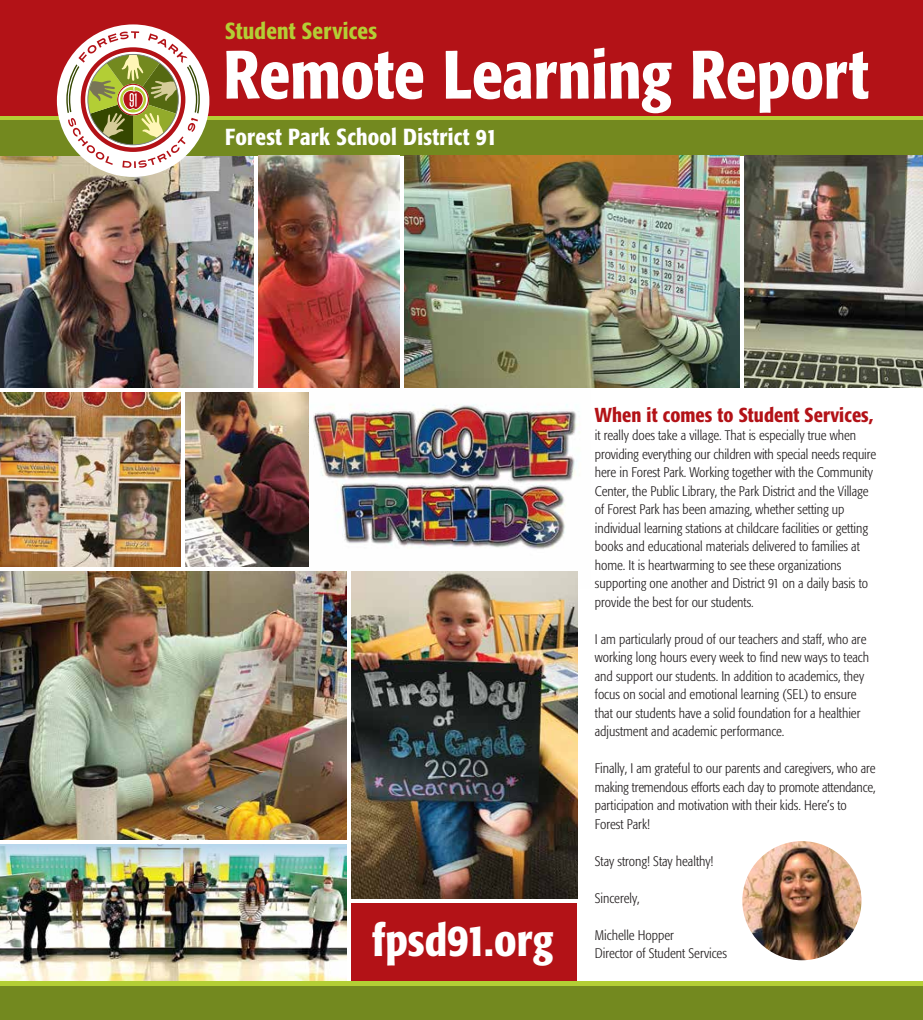
<style>
.page{position:relative;width:923px;height:1020px;background:#fff}
.page>*{position:absolute;margin:0;border:0;box-sizing:border-box;transform-origin:0 0}
.t1{font:500 condensed 67.5px "Formata";letter-spacing:-.005em;color:#fff}
.t2{font:500 condensed 45px "Formata";color:#fff}
.t3{font:500 condensed 23px "Formata";letter-spacing:.01em;color:#fff}
.t4{font:500 condensed 23px "Formata";letter-spacing:.01em;color:#b3ce35}
.t5{font:500 condensed 20px "Formata";letter-spacing:.005em;color:#b31217}
.t6{font:300 condensed 13.75px/18.5px "Formata";color:#231f20}
</style>
<div class="page">
<img style="left:307px;top:375px;width:273px;height:213px">
<img style="left:0;top:899px;width:346px;height:82px">
<img style="left:0;top:845px;width:346px;height:54px">
<img style="left:0;top:156px;width:253px;height:232px">
<div style="left:351px;top:903px;width:226px;height:78px;background:#b31217"></div>
<div style="left:0;top:0;width:922px;height:116px;background:#b31217"></div>
<hr style="left:0;top:116px;width:922px;height:4px;background:#b3ce35">
<div style="left:0;top:120px;width:922px;height:36px;background:#73891f"></div>
<div style="left:57px;top:24px;width:152px;height:153px;background:#fff;border-radius:50%"></div>
<svg style="left:66px;top:31px;width:134px;height:137px"></svg>
<div style="left:0;top:981px;width:922px;height:5px;background:#b3ce35"></div>
<div style="left:0;top:986px;width:922px;height:34px;background:#73891f"></div>
<img style="left:739px;top:838px;width:125px;height:124px;border-radius:62px">
<div style="left:737px;top:836px;width:129px;height:129px;border:5px solid #fff;border-radius:50%"></div>
<img style="left:258px;top:156px;width:141px;height:232px">
<img style="left:0;top:393px;width:180px;height:173px">
<img style="left:185px;top:393px;width:124px;height:173px">
<img style="left:351px;top:571px;width:226px;height:327px">
<img style="left:0;top:571px;width:346px;height:269px">
<img style="left:404px;top:156px;width:335px;height:232px">
<img style="left:744px;top:156px;width:178px;height:232px">
<h3 class="t4" style="left:225px;top:17px;width:153px">Student Services</h3>
<h1 class="t1" style="left:223px;top:34px;width:646px">Remote Learning Report</h1>
<h3 class="t3" style="left:225px;top:123px;width:273px">Forest Park School District 91</h3>
<h2 class="t2" style="left:372px;top:912px;width:183px">fpsd91.org</h2>
<h3 class="t5" style="left:595px;top:402px;width:280px">When it comes to Student Services,</h3>
<p class="t6" style="left:595px;top:426px;width:283px">it really does take a village. That is especially true when providing everything our children with special needs require here in Forest Park. Working together with the Community Center, the Public Library, the Park District and the Village of Forest Park has been amazing, whether setting up individual learning stations at childcare facilities or getting books and educational materials delivered to families at home. It is heartwarming to see these organizations supporting one another and District 91 on a daily basis to provide the best for our students.</p>
<p class="t6" style="left:595px;top:630px;width:276px">I am particularly proud of our teachers and staff, who are working long hours every week to find new ways to teach and support our students. In addition to academics, they focus on social and emotional learning (SEL) to ensure that our students have a solid foundation for a healthier adjustment and academic performance.</p>
<p class="t6" style="left:595px;top:759px;width:282px">Finally, I am grateful to our parents and caregivers, who are making tremendous efforts each day to promote attendance, participation and motivation with their kids. Here’s to Forest Park!</p>
<p class="t6" style="left:595px;top:851px;width:120px">Stay strong! Stay healthy!</p>
<p class="t6" style="left:595px;top:888px;width:46px">Sincerely,</p>
<p class="t6" style="left:595px;top:925px;width:134px">Michelle Hopper<br>Director of Student Services</p>
</div>
